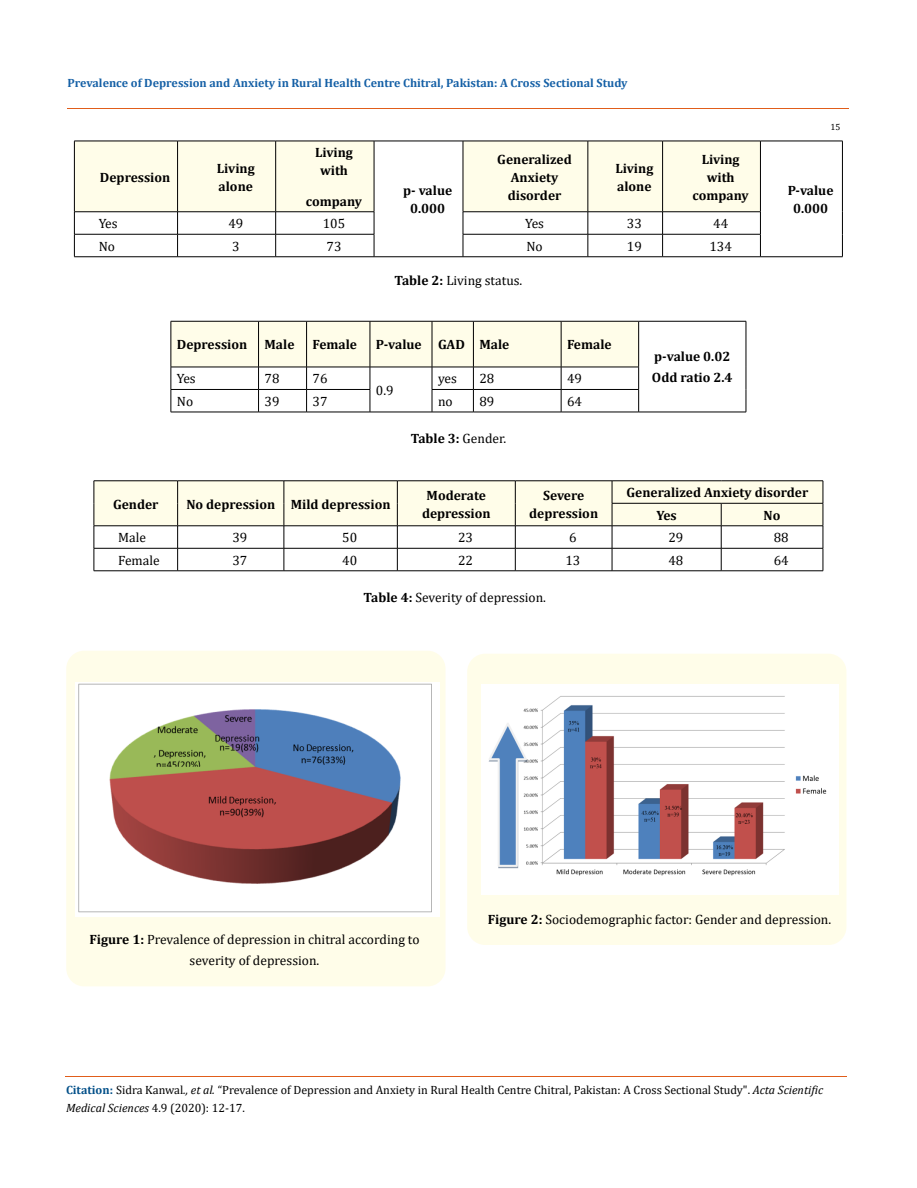
<style>
.page{position:relative;width:917px;height:1188px;background:#fff}
.page>*{position:absolute;margin:0;border:0;box-sizing:border-box;transform-origin:0 0}
.t1{font:700 13.5px/18px "Cambria";color:#000;text-align:center}
.t2{font:13.5px/21px "Cambria";color:#000;text-align:center}
.t3{font:12px/18px "Cambria";color:#000}
.t4{font:700 12px "Cambria";color:#1560a6}
.t5{font:9px "Cambria";color:#000}
.s1{font-weight:700}
.s2{font-weight:400}
.s3{font-weight:700;color:#035089}
.s4{font-style:italic}
</style>
<div class="page">
<hr style="left:67px;top:109px;width:782px;height:1px;background:#e05d1a">
<svg style="left:75px;top:142px;width:685px;height:70px;fill:#fffde9"></svg>
<hr style="left:74px;top:141px;width:103px;height:1px;background:#000">
<hr style="left:74px;top:141px;width:1px;height:71px;background:#000">
<hr style="left:177px;top:141px;width:99px;height:1px;background:#000">
<hr style="left:177px;top:141px;width:1px;height:71px;background:#000">
<hr style="left:276px;top:141px;width:98px;height:1px;background:#000">
<hr style="left:275px;top:141px;width:1px;height:71px;background:#000">
<hr style="left:374px;top:141px;width:89px;height:1px;background:#000">
<hr style="left:374px;top:141px;width:1px;height:71px;background:#000">
<hr style="left:463px;top:141px;width:125px;height:1px;background:#000">
<hr style="left:462px;top:141px;width:1px;height:71px;background:#000">
<hr style="left:588px;top:141px;width:74px;height:1px;background:#000">
<hr style="left:587px;top:141px;width:1px;height:71px;background:#000">
<hr style="left:662px;top:141px;width:98px;height:1px;background:#000">
<hr style="left:662px;top:141px;width:1px;height:71px;background:#000">
<hr style="left:760px;top:141px;width:82px;height:1px;background:#000">
<hr style="left:760px;top:141px;width:1px;height:71px;background:#000">
<hr style="left:842px;top:141px;width:1px;height:71px;background:#000">
<hr style="left:74px;top:212px;width:103px;height:1px;background:#000">
<hr style="left:177px;top:212px;width:99px;height:1px;background:#000">
<hr style="left:276px;top:212px;width:98px;height:1px;background:#000">
<hr style="left:463px;top:212px;width:125px;height:1px;background:#000">
<hr style="left:588px;top:212px;width:74px;height:1px;background:#000">
<hr style="left:662px;top:212px;width:98px;height:1px;background:#000">
<hr style="left:74px;top:234px;width:103px;height:1px;background:#000">
<svg style="left:74px;top:212px;width:1px;height:45px"></svg>
<hr style="left:177px;top:234px;width:99px;height:1px;background:#000">
<svg style="left:177px;top:212px;width:1px;height:45px"></svg>
<hr style="left:276px;top:234px;width:98px;height:1px;background:#000">
<svg style="left:275px;top:212px;width:1px;height:45px"></svg>
<svg style="left:374px;top:212px;width:1px;height:45px"></svg>
<hr style="left:463px;top:234px;width:125px;height:1px;background:#000">
<svg style="left:462px;top:212px;width:1px;height:45px"></svg>
<hr style="left:588px;top:234px;width:74px;height:1px;background:#000">
<svg style="left:587px;top:212px;width:1px;height:45px"></svg>
<hr style="left:662px;top:234px;width:98px;height:1px;background:#000">
<svg style="left:662px;top:212px;width:1px;height:45px"></svg>
<svg style="left:760px;top:212px;width:1px;height:45px"></svg>
<svg style="left:842px;top:212px;width:1px;height:45px"></svg>
<hr style="left:74px;top:257px;width:103px;height:1px;background:#000">
<hr style="left:177px;top:257px;width:99px;height:1px;background:#000">
<hr style="left:276px;top:257px;width:98px;height:1px;background:#000">
<hr style="left:374px;top:257px;width:89px;height:1px;background:#000">
<hr style="left:463px;top:257px;width:125px;height:1px;background:#000">
<hr style="left:588px;top:257px;width:74px;height:1px;background:#000">
<hr style="left:662px;top:257px;width:98px;height:1px;background:#000">
<hr style="left:760px;top:257px;width:82px;height:1px;background:#000">
<hr style="left:638px;top:321px;width:108px;height:1px;background:#000">
<hr style="left:745px;top:321px;width:1px;height:46px;background:#000">
<svg style="left:171px;top:321px;width:468px;height:91px"></svg>
<svg style="left:745px;top:367px;width:1px;height:45px"></svg>
<hr style="left:171px;top:412px;width:87px;height:1px;background:#000">
<hr style="left:258px;top:412px;width:48px;height:1px;background:#000">
<hr style="left:306px;top:412px;width:64px;height:1px;background:#000">
<hr style="left:370px;top:412px;width:62px;height:1px;background:#000">
<hr style="left:432px;top:412px;width:41px;height:1px;background:#000">
<hr style="left:473px;top:412px;width:88px;height:1px;background:#000">
<hr style="left:561px;top:412px;width:77px;height:1px;background:#000">
<hr style="left:638px;top:412px;width:108px;height:1px;background:#000">
<svg style="left:94px;top:481px;width:729px;height:90px"></svg>
<hr style="left:94px;top:571px;width:84px;height:1px;background:#000">
<hr style="left:178px;top:571px;width:106px;height:1px;background:#000">
<hr style="left:284px;top:571px;width:113px;height:1px;background:#000">
<hr style="left:397px;top:571px;width:118px;height:1px;background:#000">
<hr style="left:515px;top:571px;width:97px;height:1px;background:#000">
<hr style="left:612px;top:571px;width:109px;height:1px;background:#000">
<hr style="left:721px;top:571px;width:102px;height:1px;background:#000">
<hr style="left:65px;top:1076px;width:781px;height:1px;background:#e05d1a">
<div style="left:66px;top:651px;width:379px;height:335px;background:#fffde9;border-radius:18px"></div>
<img style="left:76px;top:682px;width:363px;height:234px">
<div style="left:467px;top:654px;width:379px;height:291px;background:#fffde9;border-radius:18px"></div>
<img style="left:481px;top:684px;width:357px;height:211px">
<p class="t4" style="left:68px;top:75px;width:561px">Prevalence of Depression and Anxiety in Rural Health Centre Chitral, Pakistan: A Cross Sectional Study</p>
<p class="t1" style="left:100px;top:168px;width:72px">Depression</p>
<p class="t1" style="left:217px;top:159px;width:39px;text-align:left">Living alone</p>
<p class="t1" style="left:315px;top:143px;width:39px">Living with</p>
<p class="t1" style="left:306px;top:192px;width:58px">company</p>
<p class="t1" style="left:403px;top:181px;width:51px">p- value<br>0.000</p>
<p class="t1" style="left:497px;top:150px;width:76px">Generalized<br>Anxiety disorder</p>
<p class="t1" style="left:615px;top:159px;width:39px;text-align:left">Living alone</p>
<p class="t1" style="left:692px;top:150px;width:58px">Living with company</p>
<p class="t2" style="left:99px;top:213px;width:20px">Yes</p>
<p class="t2" style="left:228px;top:213px;width:16px">49</p>
<p class="t2" style="left:323px;top:213px;width:24px">105</p>
<p class="t2" style="left:525px;top:213px;width:20px">Yes</p>
<p class="t2" style="left:627px;top:213px;width:16px">33</p>
<p class="t2" style="left:713px;top:213px;width:16px">44</p>
<p class="t2" style="left:99px;top:236px;width:18px">No</p>
<p class="t2" style="left:232px;top:236px;width:9px">3</p>
<p class="t2" style="left:326px;top:236px;width:16px">73</p>
<p class="t2" style="left:526px;top:236px;width:18px">No</p>
<p class="t2" style="left:627px;top:236px;width:16px">19</p>
<p class="t2" style="left:709px;top:236px;width:24px">134</p>
<p class="t2" style="left:394px;top:270px;width:129px"><span class="s1">Table 2:</span> Living status.</p>
<p class="t1" style="left:177px;top:335px;width:72px">Depression</p>
<p class="t1" style="left:264px;top:335px;width:31px">Male</p>
<p class="t1" style="left:312px;top:335px;width:46px">Female</p>
<p class="t1" style="left:376px;top:335px;width:135px">P-value GAD Male</p>
<p class="t1" style="left:567px;top:335px;width:46px">Female</p>
<p class="t1" style="left:654px;top:347px;width:78px">p-value 0.02</p>
<p class="t2" style="left:177px;top:368px;width:20px">Yes</p>
<p class="t2" style="left:264px;top:368px;width:16px">78</p>
<p class="t2" style="left:312px;top:368px;width:16px">76</p>
<p class="t1" style="left:652px;top:368px;width:82px">Odd ratio 2.4</p>
<p class="t2" style="left:376px;top:380px;width:19px">0.9</p>
<p class="t2" style="left:438px;top:368px;width:20px">yes</p>
<p class="t2" style="left:479px;top:368px;width:16px">28</p>
<p class="t2" style="left:567px;top:368px;width:16px">49</p>
<p class="t2" style="left:177px;top:391px;width:18px">No</p>
<p class="t2" style="left:264px;top:391px;width:16px">39</p>
<p class="t2" style="left:312px;top:391px;width:16px">37</p>
<p class="t2" style="left:438px;top:391px;width:16px">no</p>
<p class="t2" style="left:479px;top:391px;width:16px">89</p>
<p class="t2" style="left:567px;top:391px;width:16px">64</p>
<p class="t1" style="left:411px;top:429px;width:97px">Table 3: <span class="s2">Gender.</span></p>
<p class="t5" style="left:830px;top:122px;width:11px">15</p>
<p class="t1" style="left:787px;top:181px;width:47px">P-value<br>0.000</p>
<p class="t1" style="left:113px;top:494px;width:47px">Gender</p>
<p class="t1" style="left:186px;top:494px;width:206px">No depression Mild depression</p>
<p class="t1" style="left:422px;top:485px;width:70px">Moderate depression</p>
<p class="t1" style="left:529px;top:485px;width:70px">Severe depression</p>
<p class="t1" style="left:656px;top:481px;width:153px;line-height:22.5px;text-align:left;text-indent:-30px">Generalized Anxiety disorder<br>Yes</p>
<p class="t1" style="left:763px;top:506px;width:18px">No</p>
<p class="t2" style="left:118px;top:527px;width:29px">Male</p>
<p class="t2" style="left:232px;top:527px;width:16px">39</p>
<p class="t2" style="left:342px;top:527px;width:16px">50</p>
<p class="t2" style="left:458px;top:527px;width:16px">23</p>
<p class="t2" style="left:569px;top:527px;width:9px">6</p>
<p class="t2" style="left:668px;top:527px;width:16px">29</p>
<p class="t2" style="left:773px;top:527px;width:16px">88</p>
<p class="t2" style="left:118px;top:550px;width:43px">Female</p>
<p class="t2" style="left:232px;top:550px;width:16px">37</p>
<p class="t2" style="left:342px;top:550px;width:16px">40</p>
<p class="t2" style="left:458px;top:550px;width:16px">22</p>
<p class="t2" style="left:565px;top:550px;width:16px">13</p>
<p class="t2" style="left:668px;top:550px;width:16px">48</p>
<p class="t2" style="left:773px;top:550px;width:16px">64</p>
<p class="t2" style="left:363px;top:587px;width:184px"><span class="s1">Table 4:</span> Severity of depression.</p>
<p class="t2" style="left:89px;top:929px;width:332px"><span class="s1">Figure 1:</span> Prevalence of depression in chitral according to severity of depression.</p>
<p class="t2" style="left:487px;top:909px;width:345px"><span class="s1">Figure 2:</span> Sociodemographic factor: Gender and depression.</p>
<p class="t3" style="left:66px;top:1080px;width:758px"><span class="s3">Citation:</span> Sidra Kanwal<span class="s4">., et al.</span> “Prevalence of Depression and Anxiety in Rural Health Centre Chitral, Pakistan: A Cross Sectional Study". <span class="s4">Acta Scientific<br>Medical Sciences</span> 4.9 (2020): 12-17.</p>
</div>
